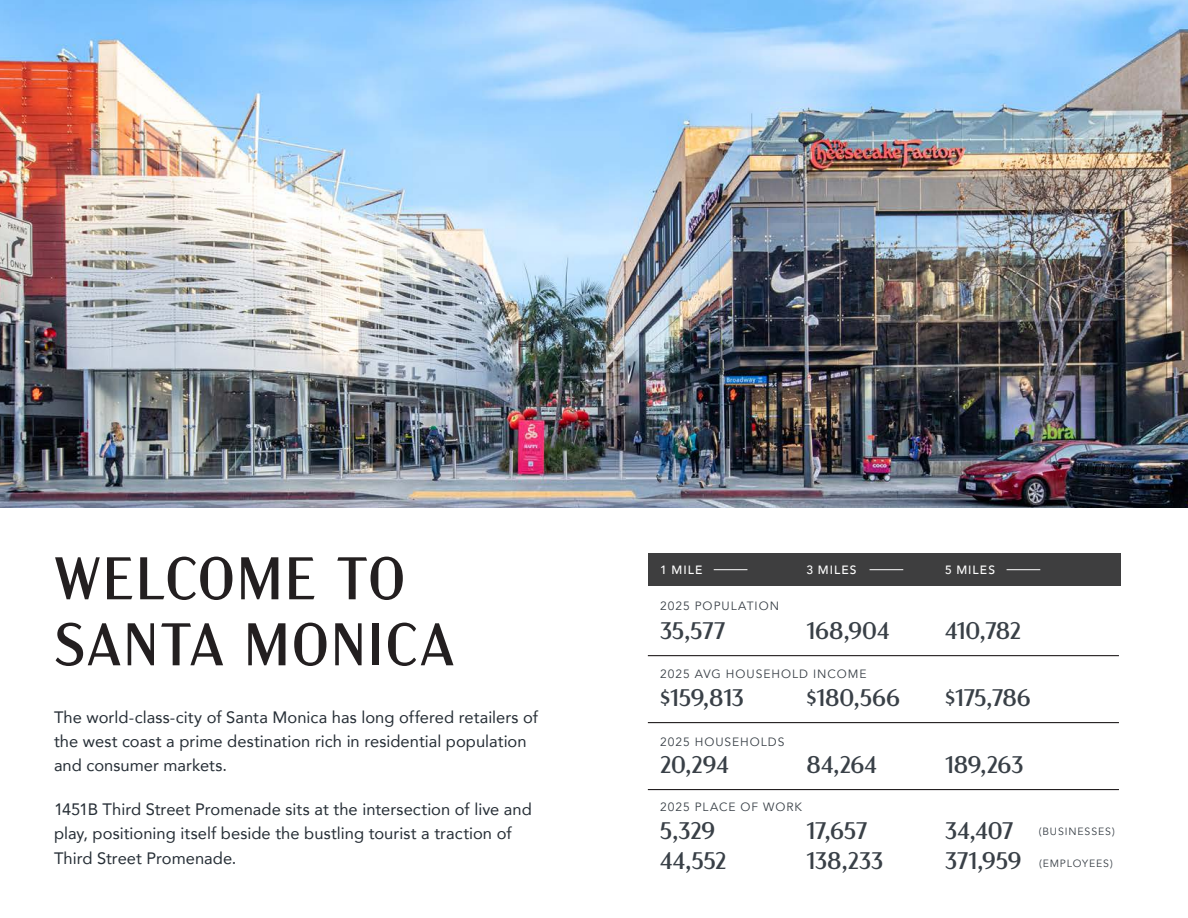
<style>
.page{position:relative;width:1188px;height:918px;background:#fff}
.page>*{position:absolute;margin:0;border:0;box-sizing:border-box;transform-origin:0 0}
.Headline{font:60px/66px "Acme Gothic";letter-spacing:.02em;color:#231f20}
.Big_stat_number{font:24px "Acme Gothic";letter-spacing:-.005em;color:#394047}
.Body_text{font:16.5px/24px "Avenir";letter-spacing:.005em;color:#252d35}
.Stat_number_label{font:12px "Avenir";letter-spacing:.08em;color:#394047}
.Stat_number_label-2{font:500 12px "Avenir";letter-spacing:.085em;color:#fff}
.Stat_number_label-3{font:10.5px "Avenir";letter-spacing:.085em;color:#394047}
</style>
<div class="page">
<img style="left:0;top:0;width:1188px;height:508px">
<div style="left:648px;top:554px;width:472px;height:32px;background:#3e3e3f"></div>
<hr style="left:714px;top:569px;width:33px;height:1px;background:#fff">
<hr style="left:870px;top:569px;width:33px;height:1px;background:#fff">
<hr style="left:1007px;top:569px;width:33px;height:1px;background:#fff">
<hr style="left:648px;top:655px;width:471px;height:1px;background:#231f20">
<hr style="left:648px;top:722px;width:471px;height:1px;background:#231f20">
<hr style="left:648px;top:789px;width:471px;height:1px;background:#231f20">
<p class="Headline" style="left:54px;top:541px;width:402px">WELCOME TO<br>SANTA MONICA</p>
<p class="Body_text" style="left:54px;top:705px;width:486px">The world-class-city of Santa Monica has long offered retailers of the west coast a prime destination rich in residential population and consumer markets.</p>
<p class="Body_text" style="left:54px;top:797px;width:479px">1451B Third Street Promenade sits at the intersection of live and play, positioning itself beside the bustling tourist a traction of<br>Third Street Promenade.</p>
<p class="Stat_number_label-2" style="left:660px;top:559px;width:44px">1 MILE</p>
<p class="Stat_number_label-2" style="left:807px;top:559px;width:51px">3 MILES</p>
<p class="Stat_number_label-2" style="left:945px;top:559px;width:51px">5 MILES</p>
<p class="Stat_number_label" style="left:660px;top:599px;width:120px">2025 POPULATION</p>
<p class="Big_stat_number" style="left:660px;top:613px;width:67px">35,577</p>
<p class="Big_stat_number" style="left:807px;top:613px;width:84px">168,904</p>
<p class="Big_stat_number" style="left:945px;top:613px;width:77px">410,782</p>
<p class="Stat_number_label" style="left:660px;top:667px;width:208px">2025 AVG HOUSEHOLD INCOME</p>
<p class="Big_stat_number" style="left:660px;top:680px;width:85px">$159,813</p>
<p class="Big_stat_number" style="left:807px;top:680px;width:95px">$180,566</p>
<p class="Big_stat_number" style="left:945px;top:680px;width:87px">$175,786</p>
<p class="Stat_number_label" style="left:660px;top:735px;width:126px">2025 HOUSEHOLDS</p>
<p class="Big_stat_number" style="left:660px;top:747px;width:70px">20,294</p>
<p class="Big_stat_number" style="left:807px;top:747px;width:72px">84,264</p>
<p class="Big_stat_number" style="left:945px;top:747px;width:80px">189,263</p>
<p class="Stat_number_label" style="left:660px;top:800px;width:143px">2025 PLACE OF WORK</p>
<p class="Big_stat_number" style="left:660px;top:813px;width:57px">5,329</p>
<p class="Big_stat_number" style="left:660px;top:843px;width:68px">44,552</p>
<p class="Big_stat_number" style="left:807px;top:813px;width:62px">17,657</p>
<p class="Big_stat_number" style="left:807px;top:843px;width:78px">138,233</p>
<p class="Big_stat_number" style="left:945px;top:813px;width:70px">34,407</p>
<p class="Big_stat_number" style="left:945px;top:843px;width:78px">371,959</p>
<p class="Stat_number_label-3" style="left:1039px;top:825px;width:78px">(BUSINESSES)</p>
<p class="Stat_number_label-3" style="left:1039px;top:857px;width:75px">(EMPLOYEES)</p>
</div>
